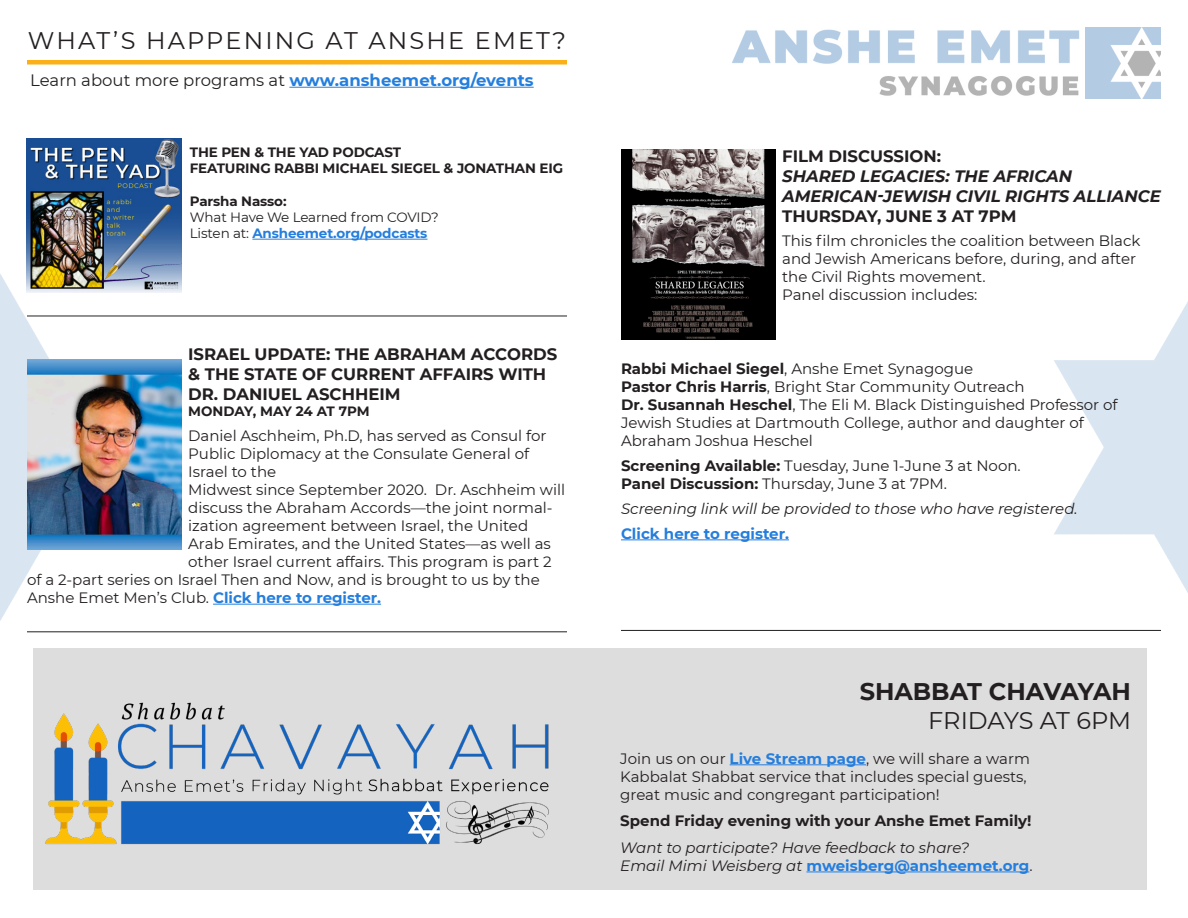
<style>
.page{position:relative;width:1188px;height:918px;background:#fff}
.page>*{position:absolute;margin:0;border:0;box-sizing:border-box;transform-origin:0 0}
.t1{font:24px "Montserrat";letter-spacing:.09em;color:#231f20}
.t2{font:700 24px/28.8px "Montserrat";color:#231f20;text-align:right}
.t3{font:italic 700 16.5px/19.8px "Montserrat";color:#231f20}
.t4{font:700 16.5px/19.8px "Montserrat";color:#231f20}
.t5{font:16.5px "Montserrat";color:#231f20}
.t6{font:15px/18px "Montserrat";color:#231f20}
.t7{font:italic 15px/18px "Montserrat";color:#231f20}
.t8{font:700 15px "Montserrat";color:#247edd}
.t9{font:700 15px "Montserrat";color:#231f20}
.t10{font:700 13.5px "Montserrat";letter-spacing:-.01em;color:#231f20}
.t11{font:13.5px/16.2px "Montserrat";letter-spacing:-.015em;color:#231f20}
.t12{font:700 13.5px "Montserrat";letter-spacing:-.01em;color:#247edd}
.s1{font-weight:700;color:#247edd}
.s2{font-weight:700}
.s3{font-weight:400;color:#231f20}
.s4{font-style:normal}
.s5{font-weight:400}
.s6{font-weight:700;font-style:normal;color:#247edd}
</style>
<div class="page">
<div style="left:33px;top:649px;width:1114px;height:241px;background:#dedddd"></div>
<img style="left:1054px;top:301px;width:134px;height:292px">
<img style="left:0;top:267px;width:205px;height:354px">
<hr style="left:27px;top:60px;width:540px;height:4px;background:#fbb017">
<img style="left:732px;top:29px;width:348px;height:67px">
<img style="left:1086px;top:28px;width:75px;height:70px">
<img style="left:27px;top:138px;width:154px;height:154px">
<hr style="left:252px;top:239px;width:175px;height:1px;background:#247edd">
<hr style="left:27px;top:631px;width:540px;height:1px;background:#231f20">
<hr style="left:289px;top:87px;width:245px;height:1px;background:#247edd">
<hr style="left:621px;top:630px;width:540px;height:1px;background:#231f20">
<hr style="left:213px;top:604px;width:168px;height:1px;background:#247edd">
<img style="left:27px;top:360px;width:154px;height:189px">
<hr style="left:27px;top:316px;width:540px;height:1px;background:#231f20">
<img style="left:45px;top:702px;width:504px;height:143px">
<hr style="left:730px;top:764px;width:136px;height:1px;background:#247edd">
<hr style="left:806px;top:872px;width:223px;height:1px;background:#247edd">
<hr style="left:621px;top:539px;width:168px;height:1px;background:#247edd">
<img style="left:621px;top:149px;width:154px;height:190px">
<p class="t1" style="left:28px;top:24px;width:540px">WHAT’S HAPPENING AT ANSHE EMET?</p>
<p class="t5" style="left:30px;top:69px;width:505px">Learn about more programs at <span class="s1">www.ansheemet.org/events</span></p>
<p class="t10" style="left:190px;top:143px;width:213px">THE PEN &amp; THE YAD PODCAST</p>
<p class="t10" style="left:190px;top:159px;width:375px">FEATURING RABBI MICHAEL SIEGEL &amp; JONATHAN EIG</p>
<p class="t11" style="left:190px;top:192px;width:251px"><span class="s2">Parsha Nasso:<br></span>What Have We Learned from COVID?</p>
<p class="t12" style="left:190px;top:224px;width:239px"><span class="s3">Listen at:</span> Ansheemet.org/podcasts</p>
<p class="t4" style="left:188px;top:344px;width:371px">ISRAEL UPDATE: THE ABRAHAM ACCORDS &amp; THE STATE OF CURRENT AFFAIRS WITH<br>DR. DANIUEL ASCHHEIM</p>
<p class="t10" style="left:188px;top:402px;width:183px">MONDAY, MAY 24 AT 7PM</p>
<p class="t6" style="left:188px;top:426px;width:360px">Daniel Aschheim, Ph.D, has served as Consul for</p>
<p class="t6" style="left:188px;top:444px;width:343px">Public Diplomacy at the Consulate General of</p>
<p class="t6" style="left:188px;top:462px;width:90px">Israel to the</p>
<p class="t6" style="left:188px;top:480px;width:379px">Midwest since September 2020. Dr. Aschheim will</p>
<p class="t6" style="left:188px;top:498px;width:366px">discuss the Abraham Accords—the joint normal-</p>
<p class="t6" style="left:188px;top:516px;width:341px">ization agreement between Israel, the United</p>
<p class="t6" style="left:188px;top:534px;width:364px">Arab Emirates, and the United States—as well as</p>
<p class="t6" style="left:188px;top:552px;width:365px">other Israel current affairs. This program is part 2</p>
<p class="t6" style="left:27px;top:570px;width:514px">of a 2-part series on Israel Then and Now, and is brought to us by the</p>
<p class="t8" style="left:27px;top:587px;width:356px"><span class="s3">Anshe Emet Men’s Club.</span> Click here to register.</p>
<p class="t3" style="left:782px;top:146px;width:380px"><span class="s4">FILM DISCUSSION:<br></span>SHARED LEGACIES: THE AFRICAN<br>AMERICAN-JEWISH CIVIL RIGHTS ALLIANCE<br><span class="s4">THURSDAY, JUNE 3 AT 7PM</span></p>
<p class="t6" style="left:782px;top:231px;width:360px">This film chronicles the coalition between Black and Jewish Americans before, during, and after the Civil Rights movement.</p>
<p class="t6" style="left:782px;top:285px;width:197px">Panel discussion includes:</p>
<p class="t6" style="left:621px;top:360px;width:354px"><span class="s2">Rabbi Michael Siegel</span>, Anshe Emet Synagogue</p>
<p class="t6" style="left:621px;top:378px;width:405px"><span class="s2">Pastor Chris Harris</span>, Bright Star Community Outreach</p>
<p class="t6" style="left:621px;top:396px;width:498px"><span class="s2">Dr. Susannah Heschel</span>, The Eli M. Black Distinguished Professor of</p>
<p class="t6" style="left:621px;top:414px;width:465px">Jewish Studies at Dartmouth College, author and daughter of</p>
<p class="t6" style="left:621px;top:432px;width:193px">Abraham Joshua Heschel</p>
<p class="t6" style="left:621px;top:456px;width:401px"><span class="s2">Screening Available:</span> Tuesday, June 1-June 3 at Noon.</p>
<p class="t6" style="left:621px;top:474px;width:327px"><span class="s2">Panel Discussion:</span> Thursday, June 3 at 7PM.</p>
<p class="t7" style="left:621px;top:499px;width:458px">Screening link will be provided to those who have registered.</p>
<p class="t8" style="left:621px;top:523px;width:170px">Click here to register.</p>
<p class="t2" style="left:860px;top:676px;width:273px">SHABBAT CHAVAYAH<br><span class="s5">FRIDAYS AT 6PM</span></p>
<p class="t6" style="left:620px;top:749px;width:411px">Join us on our <span class="s1">Live Stream page</span>, we will share a warm<br>Kabbalat Shabbat service that includes special guests, great music and congregant participation!</p>
<p class="t9" style="left:620px;top:810px;width:413px">Spend Friday evening with your Anshe Emet Family!</p>
<p class="t7" style="left:620px;top:838px;width:414px">Want to participate? Have feedback to share?<br>Email Mimi Weisberg at <span class="s6">mweisberg@ansheemet.org</span><span class="s4">.</span></p>
</div>
